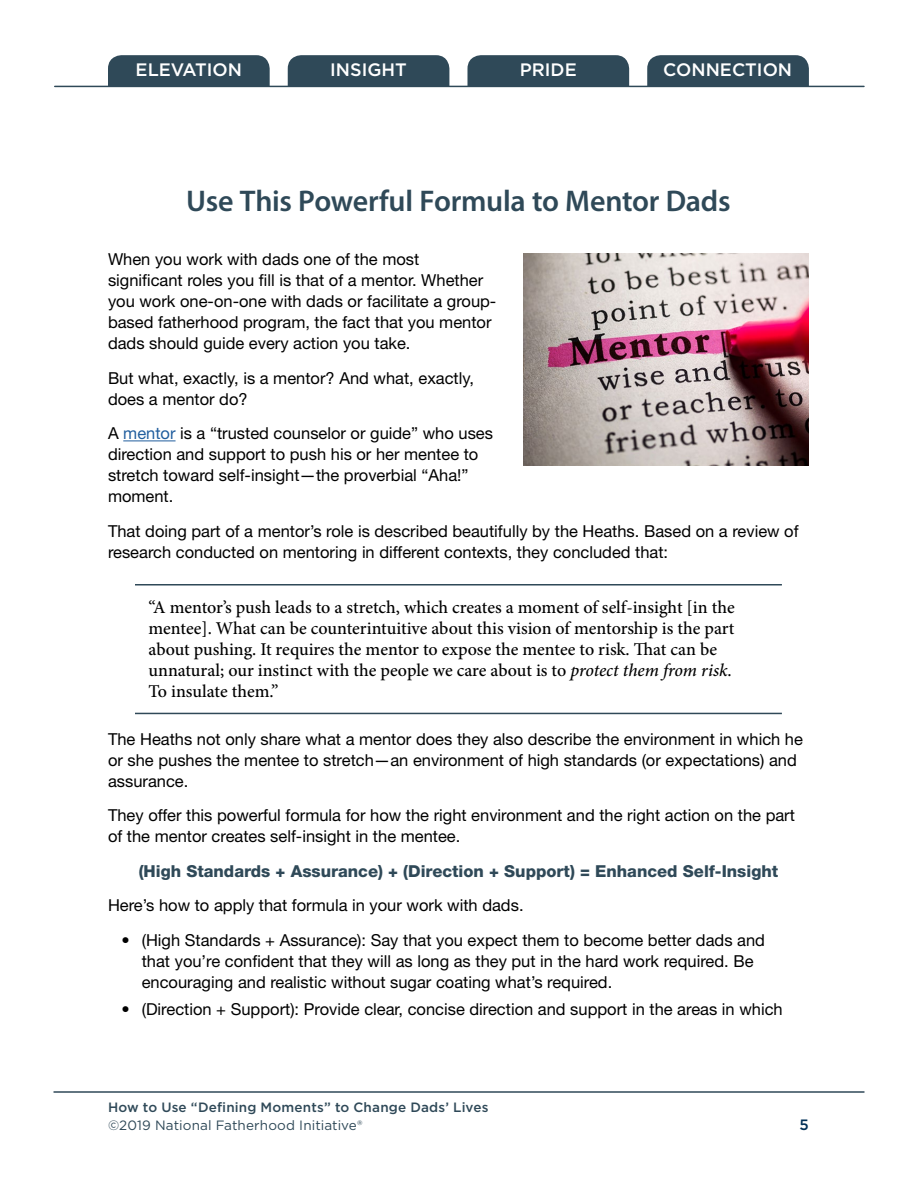
<style>
.page{position:relative;width:918px;height:1188px;background:#fff}
.page>*{position:absolute;margin:0;border:0;box-sizing:border-box;transform-origin:0 0}
.t1{font:600 30px "Myriad Pro";letter-spacing:-.01em;color:#2f4958}
.t2{font:500 18px/21px "Minion Pro";letter-spacing:-.005em;color:#000}
.t3{font:500 18px "Gotham";color:#fff}
.t4{font:16.5px/21px "Helvetica Neue LT Std";color:#000}
.t5{font:800 16.5px "Helvetica Neue LT Std";color:#2f4958}
.t6{font:500 15px "Gotham";color:#003057}
.t7{font:500 13.5px "Gotham";letter-spacing:.015em;color:#2f4958}
.t8{font:13.5px "Gotham";letter-spacing:.01em;color:#2f4958}
.s1{color:#215e9e}
.s2{font-style:italic}
</style>
<div class="page">
<hr style="left:54px;top:1091px;width:810px;height:2px;background:#2f4958">
<hr style="left:123px;top:440px;width:53px;height:1px;background:#215e9e">
<hr style="left:135px;top:584px;width:647px;height:2px;background:#2f4958">
<hr style="left:135px;top:713px;width:647px;height:1px;background:#2f4958">
<img style="left:524px;top:254px;width:285px;height:211px">
<div style="left:288px;top:55px;width:161px;height:31px;background:#2f4958"></div>
<div style="left:108px;top:55px;width:162px;height:31px;background:#2f4958"></div>
<div style="left:467px;top:55px;width:162px;height:31px;background:#2f4958"></div>
<div style="left:647px;top:55px;width:162px;height:31px;background:#2f4958"></div>
<hr style="left:55px;top:86px;width:809px;height:1px;background:#2f4958">
<p class="t3" style="left:136px;top:58px;width:108px">ELEVATION</p>
<p class="t3" style="left:330px;top:58px;width:78px">INSIGHT</p>
<p class="t3" style="left:520px;top:58px;width:58px">PRIDE</p>
<p class="t3" style="left:663px;top:58px;width:130px">CONNECTION</p>
<h1 class="t1" style="left:186px;top:181px;width:546px">Use This Powerful Formula to Mentor Dads</h1>
<p class="t4" style="left:108px;top:249px;width:390px">When you work with dads one of the most significant roles you fill is that of a mentor. Whether you work one-on-one with dads or facilitate a group&shy;based fatherhood program, the fact that you mentor dads should guide every action you take.</p>
<p class="t4" style="left:108px;top:367px;width:368px">But what, exactly, is a mentor? And what, exactly, does a mentor do?</p>
<p class="t4" style="left:108px;top:423px;width:387px">A <span class="s1">mentor</span> is a “trusted counselor or guide” who uses direction and support to push his or her mentee to stretch toward self-insight—the proverbial “Aha!” moment.</p>
<p class="t4" style="left:108px;top:520px;width:692px">That doing part of a mentor’s role is described beautifully by the Heaths. Based on a review of research conducted on mentoring in different contexts, they concluded that:</p>
<p class="t2" style="left:148px;top:596px;width:588px">“A mentor’s push leads to a stretch, which creates a moment of self-insight [in the mentee]. What can be counterintuitive about this vision of mentorship is the part about pushing. It requires the mentor to expose the mentee to risk. That can be unnatural; our instinct with the people we care about is to <span class="s2">protect them from risk</span>.<br>To insulate them.”</p>
<p class="t4" style="left:108px;top:728px;width:696px">The Heaths not only share what a mentor does they also describe the environment in which he or she pushes the mentee to stretch—an environment of high standards (or expectations) and assurance.</p>
<p class="t4" style="left:108px;top:804px;width:689px">They offer this powerful formula for how the right environment and the right action on the part of the mentor creates self-insight in the mentee.</p>
<p class="t5" style="left:139px;top:861px;width:641px">(High Standards + Assurance) + (Direction + Support) = Enhanced Self-Insight</p>
<p class="t4" style="left:108px;top:894px;width:417px">Here’s how to apply that formula in your work with dads.</p>
<p class="t4" style="left:142px;top:929px;width:625px;text-indent:-20px">• (High Standards + Assurance): Say that you expect them to become better dads and that you’re confident that they will as long as they put in the hard work required. Be encouraging and realistic without sugar coating what’s required.</p>
<p class="t4" style="left:121px;top:999px;width:663px">• (Direction + Support): Provide clear, concise direction and support in the areas in which</p>
<p class="t7" style="left:108px;top:1099px;width:382px">How to Use “Defining Moments” to Change Dads’ Lives</p>
<p class="t8" style="left:108px;top:1117px;width:256px">©2019 National Fatherhood Initiative®</p>
<p class="t6" style="left:800px;top:1115px;width:11px">5</p>
</div>
